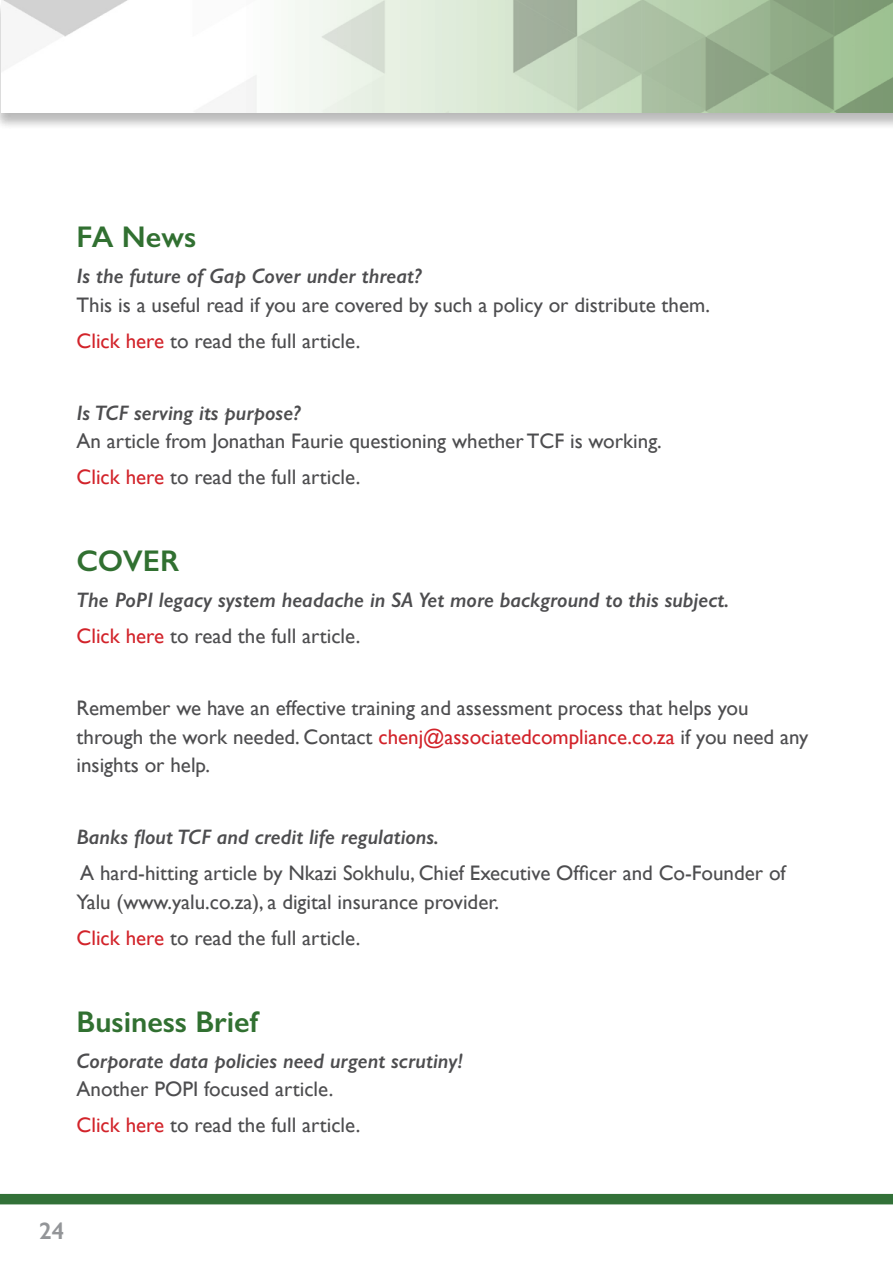
<style>
.page{position:relative;width:893px;height:1263px;background:#fff}
.page>*{position:absolute;margin:0;border:0;box-sizing:border-box;transform-origin:0 0}
.t1{font:600 30px "Gill Sans";color:#317031}
.t2{font:600 24px "Gill Sans";color:#939598}
.t3{font:21px/36px "Gill Sans";color:#4d4d4f}
.t4{font:italic 600 21px/36px "Gill Sans";color:#4d4d4f}
.s1{color:#d2232a}
.s2{font-weight:400;font-style:normal;color:#d2232a}
.s3{font-weight:400;font-style:normal}
</style>
<div class="page">
<div style="left:0;top:1194px;width:893px;height:10px;background:#327138"></div>
<div style="left:0;top:0;width:893px;height:131px;background:#000;opacity:.3"></div>
<svg style="left:0;top:0;width:893px;height:113px"></svg>
<h1 class="t1" style="left:77px;top:219px;width:121px">FA News</h1>
<p class="t4" style="left:77px;top:258px;width:347px">Is the future of Gap Cover under threat?</p>
<p class="t3" style="left:77px;top:286px;width:635px">This is a useful read if you are covered by such a policy or distribute them.<br><span class="s1">Click here</span> to read the full article.</p>
<p class="t4" style="left:77px;top:394px;width:226px">Is TCF serving its purpose?</p>
<p class="t3" style="left:77px;top:423px;width:587px">An article from Jonathan Faurie questioning whether TCF is working.<br><span class="s1">Click here</span> to read the full article.</p>
<h1 class="t1" style="left:77px;top:543px;width:104px">COVER</h1>
<p class="t4" style="left:77px;top:582px;width:654px">The PoPI legacy system headache in SA Yet more background to this subject.<br><span class="s2">Click here</span> <span class="s3">to read the full article.</span></p>
<p class="t3" style="left:77px;top:694px;width:733px;line-height:28.5px">Remember we have an effective training and assessment process that helps you through the work needed. Contact <span class="s1">chenj@associatedcompliance.co.za</span> if you need any insights or help.</p>
<p class="t4" style="left:77px;top:819px;width:364px">Banks flout TCF and credit life regulations.</p>
<p class="t3" style="left:77px;top:859px;width:711px;line-height:28.5px">A hard-hitting article by Nkazi Sokhulu, Chief Executive Officer and Co-Founder of<br>Yalu (www.yalu.co.za), a digital insurance provider.</p>
<p class="t3" style="left:77px;top:919px;width:285px"><span class="s1">Click here</span> to read the full article.</p>
<h1 class="t1" style="left:77px;top:1003px;width:183px">Business Brief</h1>
<p class="t4" style="left:77px;top:1042px;width:388px">Corporate data policies need urgent scrutiny!</p>
<p class="t3" style="left:77px;top:1071px;width:285px">Another POPI focused article.<br><span class="s1">Click here</span> to read the full article.</p>
<p class="t2" style="left:39px;top:1216px;width:27px">24</p>
</div>
